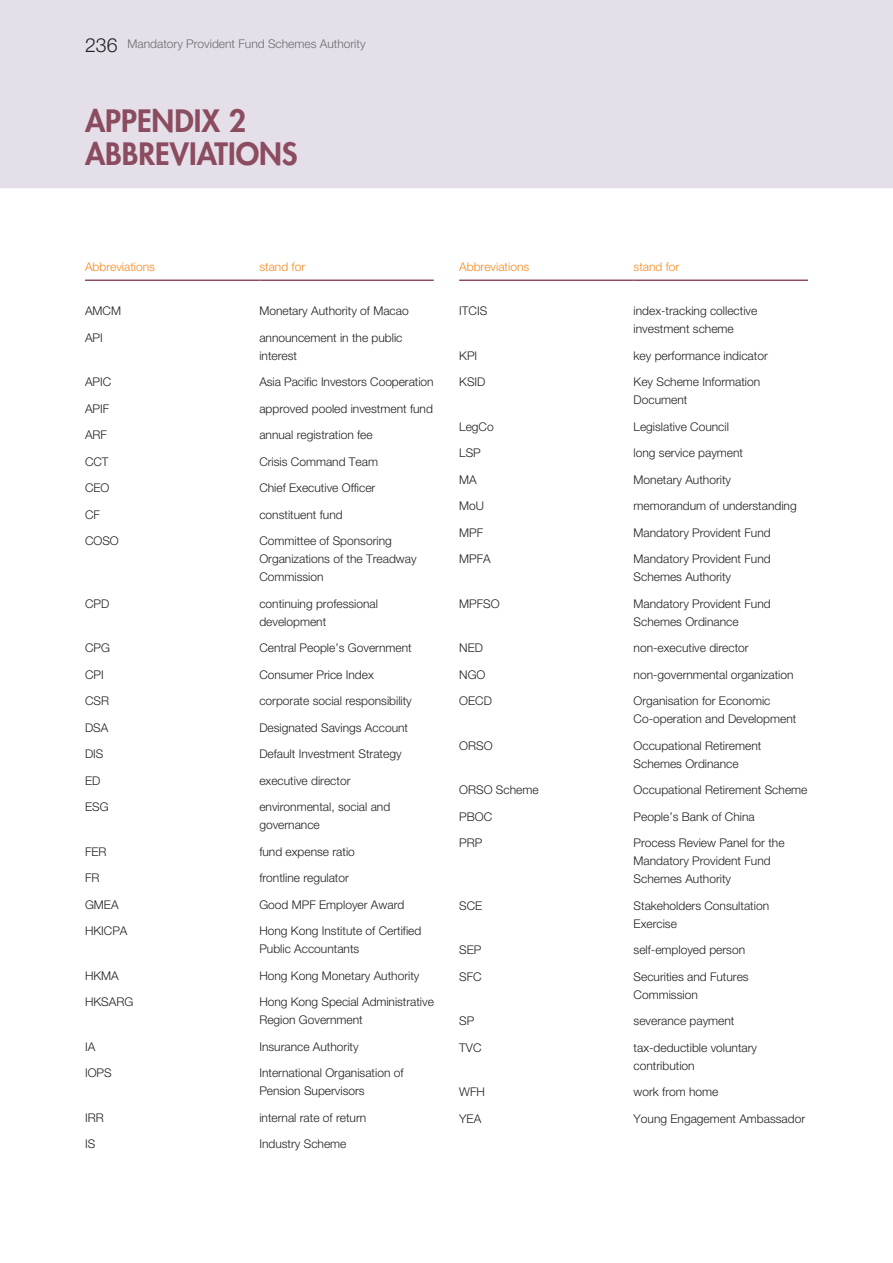
<style>
.page{position:relative;width:893px;height:1263px;background:#e4dfe9}
.page>*{position:absolute;margin:0;border:0;box-sizing:border-box;transform-origin:0 0}
.t1{font:800 30px/33px "Futura Std";color:#8c4c5f}
.t2{font:300 12px/18px "Helvetica Neue LT Std";color:#231f20}
.t3{font:300 12px "Helvetica Neue LT Std";color:#f6891f}
.t4{font:300 12px "Helvetica Neue LT Std";color:#6c6d70}
.s1{font-size:19.5px;color:#231f20}
</style>
<div class="page">
<div style="left:0;top:188px;width:893px;height:1075px;background:#fff"></div>
<hr style="left:459px;top:279px;width:175px;height:2px;background:#8c4c5f">
<hr style="left:634px;top:279px;width:174px;height:2px;background:#8c4c5f">
<hr style="left:85px;top:279px;width:174px;height:2px;background:#8c4c5f">
<hr style="left:259px;top:279px;width:175px;height:2px;background:#8c4c5f">
<p class="t4" style="left:85px;top:36px;width:282px"><span class="s1">236</span> Mandatory Provident Fund Schemes Authority</p>
<h1 class="t1" style="left:85px;top:104px;width:38px">APPENDIX</h1>
<h1 class="t1" style="left:85px;top:104px;width:213px;text-indent:144px">2<br>ABBREVIATIONS</h1>
<p class="t3" style="left:85px;top:259px;width:72px">Abbreviations</p>
<p class="t3" style="left:259px;top:259px;width:47px">stand for</p>
<p class="t2" style="left:85px;top:301px;width:37px">AMCM</p>
<p class="t2" style="left:259px;top:301px;width:151px">Monetary Authority of Macao</p>
<p class="t2" style="left:85px;top:328px;width:19px">API</p>
<p class="t2" style="left:259px;top:328px;width:145px">announcement in the public interest</p>
<p class="t2" style="left:85px;top:372px;width:28px">APIC</p>
<p class="t2" style="left:259px;top:372px;width:176px">Asia Pacific Investors Cooperation</p>
<p class="t2" style="left:85px;top:399px;width:26px">APIF</p>
<p class="t2" style="left:259px;top:399px;width:175px">approved pooled investment fund</p>
<p class="t2" style="left:85px;top:425px;width:24px">ARF</p>
<p class="t2" style="left:259px;top:425px;width:115px">annual registration fee</p>
<p class="t2" style="left:85px;top:452px;width:25px">CCT</p>
<p class="t2" style="left:259px;top:452px;width:120px">Crisis Command Team</p>
<p class="t2" style="left:85px;top:478px;width:26px">CEO</p>
<p class="t2" style="left:259px;top:478px;width:118px">Chief Executive Officer</p>
<p class="t2" style="left:85px;top:505px;width:16px">CF</p>
<p class="t2" style="left:259px;top:505px;width:85px">constituent fund</p>
<p class="t2" style="left:85px;top:531px;width:35px">COSO</p>
<p class="t2" style="left:259px;top:531px;width:159px">Committee of Sponsoring<br>Organizations of the Treadway<br>Commission</p>
<p class="t2" style="left:85px;top:594px;width:26px">CPD</p>
<p class="t2" style="left:259px;top:594px;width:120px">continuing professional development</p>
<p class="t2" style="left:85px;top:639px;width:26px">CPG</p>
<p class="t2" style="left:259px;top:639px;width:154px">Central People’s Government</p>
<p class="t2" style="left:85px;top:665px;width:20px">CPI</p>
<p class="t2" style="left:259px;top:665px;width:116px">Consumer Price Index</p>
<p class="t2" style="left:85px;top:692px;width:26px">CSR</p>
<p class="t2" style="left:259px;top:692px;width:154px">corporate social responsibility</p>
<p class="t2" style="left:85px;top:718px;width:25px">DSA</p>
<p class="t2" style="left:259px;top:718px;width:150px">Designated Savings Account</p>
<p class="t2" style="left:85px;top:745px;width:20px">DIS</p>
<p class="t2" style="left:259px;top:745px;width:144px">Default Investment Strategy</p>
<p class="t2" style="left:85px;top:771px;width:17px">ED</p>
<p class="t2" style="left:259px;top:771px;width:93px">executive director</p>
<p class="t2" style="left:85px;top:798px;width:25px">ESG</p>
<p class="t2" style="left:259px;top:798px;width:132px">environmental, social and governance</p>
<p class="t2" style="left:85px;top:842px;width:23px">FER</p>
<p class="t2" style="left:259px;top:842px;width:97px">fund expense ratio</p>
<p class="t2" style="left:85px;top:869px;width:16px">FR</p>
<p class="t2" style="left:259px;top:869px;width:91px">frontline regulator</p>
<p class="t2" style="left:85px;top:895px;width:35px">GMEA</p>
<p class="t2" style="left:259px;top:895px;width:146px">Good MPF Employer Award</p>
<p class="t2" style="left:85px;top:922px;width:44px">HKICPA</p>
<p class="t2" style="left:259px;top:922px;width:164px">Hong Kong Institute of Certified<br>Public Accountants</p>
<p class="t2" style="left:85px;top:966px;width:35px">HKMA</p>
<p class="t2" style="left:259px;top:966px;width:162px">Hong Kong Monetary Authority</p>
<p class="t2" style="left:85px;top:993px;width:50px">HKSARG</p>
<p class="t2" style="left:259px;top:993px;width:176px">Hong Kong Special Administrative<br>Region Government</p>
<p class="t2" style="left:85px;top:1037px;width:12px">IA</p>
<p class="t2" style="left:259px;top:1037px;width:101px">Insurance Authority</p>
<p class="t2" style="left:85px;top:1064px;width:28px">IOPS</p>
<p class="t2" style="left:259px;top:1064px;width:146px">International Organisation of<br>Pension Supervisors</p>
<p class="t2" style="left:85px;top:1108px;width:20px">IRR</p>
<p class="t2" style="left:259px;top:1108px;width:108px">internal rate of return</p>
<p class="t2" style="left:85px;top:1135px;width:12px">IS</p>
<p class="t2" style="left:259px;top:1135px;width:89px">Industry Scheme</p>
<p class="t3" style="left:459px;top:259px;width:72px">Abbreviations</p>
<p class="t3" style="left:634px;top:259px;width:47px">stand for</p>
<p class="t2" style="left:459px;top:301px;width:30px">ITCIS</p>
<p class="t2" style="left:634px;top:301px;width:125px">index-tracking collective investment scheme</p>
<p class="t2" style="left:459px;top:346px;width:19px">KPI</p>
<p class="t2" style="left:634px;top:346px;width:136px">key performance indicator</p>
<p class="t2" style="left:459px;top:372px;width:28px">KSID</p>
<p class="t2" style="left:634px;top:372px;width:128px">Key Scheme Information<br>Document</p>
<p class="t2" style="left:459px;top:417px;width:36px">LegCo</p>
<p class="t2" style="left:634px;top:417px;width:97px">Legislative Council</p>
<p class="t2" style="left:459px;top:443px;width:23px">LSP</p>
<p class="t2" style="left:634px;top:443px;width:111px">long service payment</p>
<p class="t2" style="left:459px;top:470px;width:19px">MA</p>
<p class="t2" style="left:634px;top:470px;width:99px">Monetary Authority</p>
<p class="t2" style="left:459px;top:496px;width:26px">MoU</p>
<p class="t2" style="left:634px;top:496px;width:165px">memorandum of understanding</p>
<p class="t2" style="left:459px;top:523px;width:25px">MPF</p>
<p class="t2" style="left:634px;top:523px;width:139px">Mandatory Provident Fund</p>
<p class="t2" style="left:459px;top:549px;width:33px">MPFA</p>
<p class="t2" style="left:634px;top:549px;width:139px">Mandatory Provident Fund<br>Schemes Authority</p>
<p class="t2" style="left:459px;top:594px;width:42px">MPFSO</p>
<p class="t2" style="left:634px;top:594px;width:139px">Mandatory Provident Fund<br>Schemes Ordinance</p>
<p class="t2" style="left:459px;top:639px;width:25px">NED</p>
<p class="t2" style="left:634px;top:639px;width:117px">non-executive director</p>
<p class="t2" style="left:459px;top:665px;width:28px">NGO</p>
<p class="t2" style="left:634px;top:665px;width:162px">non-governmental organization</p>
<p class="t2" style="left:459px;top:692px;width:34px">OECD</p>
<p class="t2" style="left:634px;top:692px;width:164px">Organisation for Economic<br>Co-operation and Development</p>
<p class="t2" style="left:459px;top:736px;width:35px">ORSO</p>
<p class="t2" style="left:634px;top:736px;width:129px">Occupational Retirement<br>Schemes Ordinance</p>
<p class="t2" style="left:459px;top:781px;width:81px">ORSO Scheme</p>
<p class="t2" style="left:634px;top:781px;width:175px">Occupational Retirement Scheme</p>
<p class="t2" style="left:459px;top:807px;width:34px">PBOC</p>
<p class="t2" style="left:634px;top:807px;width:123px">People’s Bank of China</p>
<p class="t2" style="left:459px;top:834px;width:25px">PRP</p>
<p class="t2" style="left:634px;top:834px;width:152px">Process Review Panel for the<br>Mandatory Provident Fund<br>Schemes Authority</p>
<p class="t2" style="left:459px;top:896px;width:25px">SCE</p>
<p class="t2" style="left:634px;top:896px;width:137px">Stakeholders Consultation<br>Exercise</p>
<p class="t2" style="left:459px;top:941px;width:24px">SEP</p>
<p class="t2" style="left:634px;top:941px;width:113px">self-employed person</p>
<p class="t2" style="left:459px;top:967px;width:24px">SFC</p>
<p class="t2" style="left:634px;top:967px;width:117px">Securities and Futures<br>Commission</p>
<p class="t2" style="left:459px;top:1012px;width:17px">SP</p>
<p class="t2" style="left:634px;top:1012px;width:102px">severance payment</p>
<p class="t2" style="left:459px;top:1038px;width:24px">TVC</p>
<p class="t2" style="left:634px;top:1038px;width:125px">tax-deductible voluntary contribution</p>
<p class="t2" style="left:459px;top:1083px;width:27px">WFH</p>
<p class="t2" style="left:634px;top:1083px;width:86px">work from home</p>
<p class="t2" style="left:459px;top:1109px;width:24px">YEA</p>
<p class="t2" style="left:634px;top:1109px;width:173px">Young Engagement Ambassador</p>
</div>
